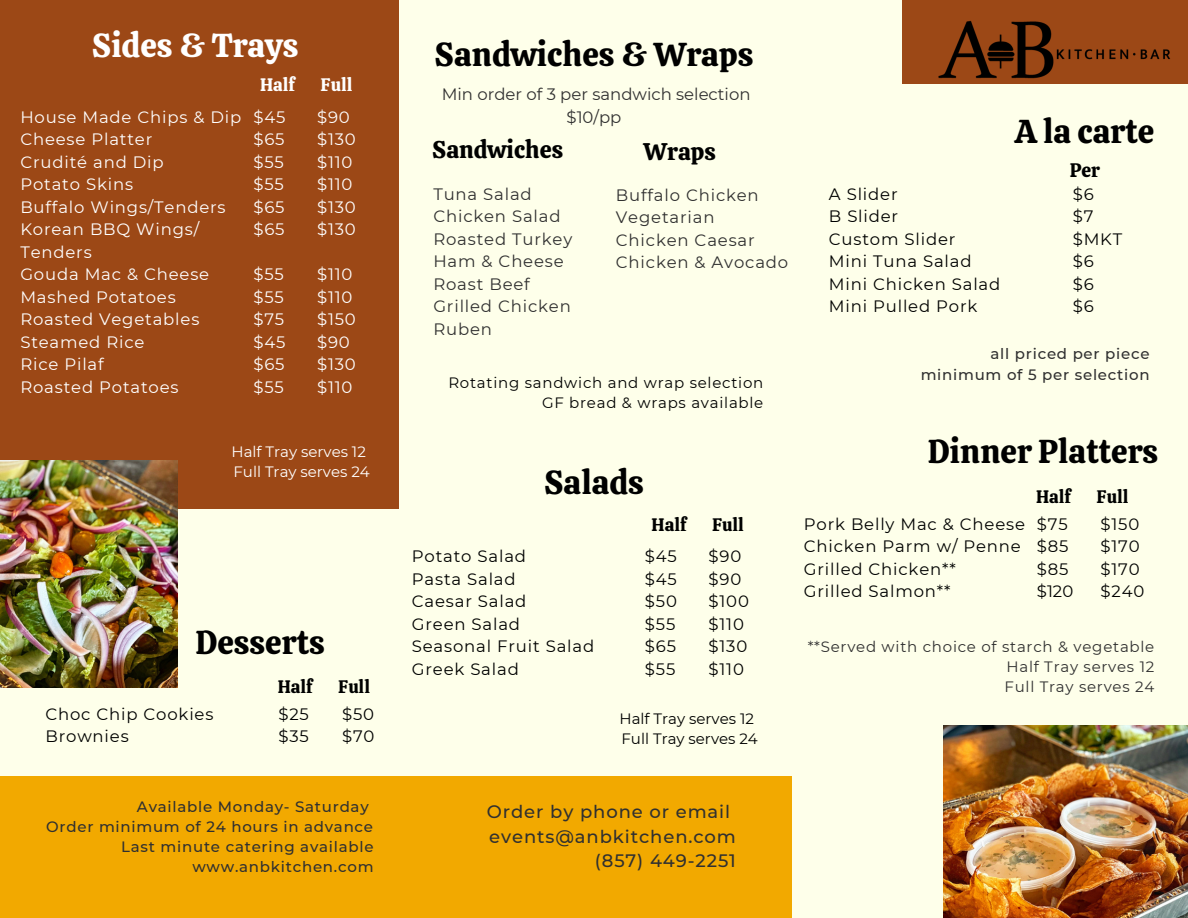
<style>
.page{position:relative;width:1188px;height:918px;background:#feffea}
.page>*{position:absolute;margin:0;border:0;box-sizing:border-box;transform-origin:0 0}
.t1{font:33px "Calistoga";color:#000}
.t2{font:33px "Calistoga";color:#fff}
.t3{font:24px "Calistoga";color:#000}
.t4{font:19.5px "Calistoga";color:#000}
.t5{font:500 18px "Montserrat";letter-spacing:.05em;color:#303030}
.t6{font:18px "Calistoga";color:#000}
.t7{font:18px "Calistoga";color:#fff}
.t8{font:16.5px/22.5px "Montserrat";letter-spacing:.05em;color:#000}
.t9{font:16.5px/22.5px "Montserrat";letter-spacing:.05em;color:#fff}
.t10{font:16.5px/22.5px "Montserrat";letter-spacing:.05em;color:#303030}
.t11{font:16.5px/22.5px "Montserrat";color:#303030;text-align:center}
.t12{font:500 15px "Montserrat";letter-spacing:.05em;color:#303030}
.t13{font:15px "Montserrat";letter-spacing:.05em;color:#303030}
.t14{font:15px "Montserrat";letter-spacing:.05em;color:#000}
.t15{font:15px "Montserrat";color:#fff}
.t16{font:15px "Montserrat";color:#000}
</style>
<div class="page">
<div style="left:0;top:776px;width:792px;height:142px;background:#f2a900"></div>
<img style="left:944px;top:725px;width:244px;height:193px">
<div style="left:0;top:0;width:399px;height:509px;background:#9c4816"></div>
<img style="left:0;top:461px;width:177px;height:226px">
<div style="left:902px;top:0;width:286px;height:84px;background:#9c4816"></div>
<img style="left:938px;top:20px;width:232px;height:59px">
<p class="t2" style="left:92px;top:24px;width:208px">Sides &amp; Trays</p>
<p class="t1" style="left:435px;top:33px;width:320px">Sandwiches &amp; Wraps</p>
<p class="t9" style="left:20px;top:106px;width:223px">House Made Chips &amp; Dip</p>
<p class="t9" style="left:20px;top:128px;width:133px">Cheese Platter</p>
<p class="t9" style="left:20px;top:151px;width:145px">Crudité and Dip</p>
<p class="t9" style="left:20px;top:173px;width:114px">Potato Skins</p>
<p class="t9" style="left:20px;top:196px;width:207px">Buffalo Wings/Tenders</p>
<p class="t9" style="left:20px;top:218px;width:180px">Korean BBQ Wings/<br>Tenders</p>
<p class="t9" style="left:20px;top:263px;width:190px">Gouda Mac &amp; Cheese</p>
<p class="t9" style="left:20px;top:286px;width:157px">Mashed Potatoes</p>
<p class="t9" style="left:20px;top:308px;width:181px">Roasted Vegetables</p>
<p class="t9" style="left:20px;top:331px;width:126px">Steamed Rice</p>
<p class="t9" style="left:20px;top:353px;width:85px">Rice Pilaf</p>
<p class="t9" style="left:20px;top:376px;width:160px">Roasted Potatoes</p>
<p class="t7" style="left:260px;top:73px;width:36px">Half</p>
<p class="t7" style="left:321px;top:73px;width:33px">Full</p>
<p class="t9" style="left:253px;top:106px;width:34px">$45</p>
<p class="t9" style="left:253px;top:128px;width:33px">$65</p>
<p class="t9" style="left:253px;top:151px;width:32px">$55</p>
<p class="t9" style="left:253px;top:173px;width:32px">$55</p>
<p class="t9" style="left:253px;top:196px;width:33px">$65</p>
<p class="t9" style="left:253px;top:218px;width:33px">$65</p>
<p class="t9" style="left:253px;top:263px;width:32px">$55</p>
<p class="t9" style="left:253px;top:286px;width:32px">$55</p>
<p class="t9" style="left:253px;top:308px;width:32px">$75</p>
<p class="t9" style="left:253px;top:331px;width:34px">$45</p>
<p class="t9" style="left:253px;top:353px;width:33px">$65</p>
<p class="t9" style="left:253px;top:376px;width:32px">$55</p>
<p class="t9" style="left:317px;top:106px;width:34px">$90</p>
<p class="t9" style="left:317px;top:128px;width:40px">$130</p>
<p class="t9" style="left:317px;top:151px;width:37px">$110</p>
<p class="t9" style="left:317px;top:173px;width:37px">$110</p>
<p class="t9" style="left:317px;top:196px;width:40px">$130</p>
<p class="t9" style="left:317px;top:218px;width:40px">$130</p>
<p class="t9" style="left:317px;top:263px;width:37px">$110</p>
<p class="t9" style="left:317px;top:286px;width:37px">$110</p>
<p class="t9" style="left:317px;top:308px;width:40px">$150</p>
<p class="t9" style="left:317px;top:331px;width:34px">$90</p>
<p class="t9" style="left:317px;top:353px;width:40px">$130</p>
<p class="t9" style="left:317px;top:376px;width:37px">$110</p>
<p class="t15" style="left:232px;top:442px;width:136px">Half Tray serves 12</p>
<p class="t15" style="left:233px;top:462px;width:138px">Full Tray serves 24</p>
<p class="t1" style="left:195px;top:621px;width:131px">Desserts</p>
<p class="t8" style="left:45px;top:703px;width:170px">Choc Chip Cookies<br>Brownies</p>
<p class="t6" style="left:278px;top:675px;width:36px">Half</p>
<p class="t6" style="left:338px;top:675px;width:33px">Full</p>
<p class="t8" style="left:278px;top:703px;width:32px">$25</p>
<p class="t8" style="left:278px;top:725px;width:32px">$35</p>
<p class="t8" style="left:342px;top:703px;width:34px">$50</p>
<p class="t8" style="left:342px;top:725px;width:34px">$70</p>
<p class="t11" style="left:442px;top:83px;width:310px">Min order of 3 per sandwich selection $10/pp</p>
<p class="t3" style="left:432px;top:134px;width:132px">Sandwiches</p>
<p class="t10" style="left:433px;top:183px;width:100px">Tuna Salad</p>
<p class="t10" style="left:433px;top:205px;width:129px">Chicken Salad</p>
<p class="t10" style="left:433px;top:228px;width:140px">Roasted Turkey<br>Ham &amp; Cheese<br>Roast Beef</p>
<p class="t10" style="left:433px;top:295px;width:139px">Grilled Chicken<br>Ruben</p>
<p class="t3" style="left:644px;top:136px;width:74px">Wraps</p>
<p class="t10" style="left:616px;top:184px;width:144px">Buffalo Chicken</p>
<p class="t10" style="left:616px;top:206px;width:100px">Vegetarian</p>
<p class="t10" style="left:616px;top:229px;width:140px">Chicken Caesar</p>
<p class="t10" style="left:616px;top:251px;width:174px">Chicken &amp; Avocado</p>
<p class="t14" style="left:448px;top:373px;width:316px">Rotating sandwich and wrap selection</p>
<p class="t14" style="left:542px;top:393px;width:223px">GF bread &amp; wraps available</p>
<p class="t1" style="left:544px;top:461px;width:101px">Salads</p>
<p class="t6" style="left:652px;top:513px;width:36px">Half</p>
<p class="t6" style="left:712px;top:513px;width:33px">Full</p>
<p class="t8" style="left:412px;top:545px;width:116px">Potato Salad</p>
<p class="t8" style="left:412px;top:568px;width:105px">Pasta Salad</p>
<p class="t8" style="left:412px;top:590px;width:116px">Caesar Salad</p>
<p class="t8" style="left:412px;top:613px;width:110px">Green Salad</p>
<p class="t8" style="left:412px;top:635px;width:184px">Seasonal Fruit Salad</p>
<p class="t8" style="left:412px;top:658px;width:108px">Greek Salad</p>
<p class="t8" style="left:645px;top:545px;width:34px">$45</p>
<p class="t8" style="left:645px;top:568px;width:34px">$45</p>
<p class="t8" style="left:645px;top:590px;width:34px">$50</p>
<p class="t8" style="left:645px;top:613px;width:32px">$55</p>
<p class="t8" style="left:645px;top:635px;width:33px">$65</p>
<p class="t8" style="left:645px;top:658px;width:32px">$55</p>
<p class="t8" style="left:709px;top:545px;width:34px">$90</p>
<p class="t8" style="left:709px;top:568px;width:34px">$90</p>
<p class="t8" style="left:709px;top:590px;width:42px">$100</p>
<p class="t8" style="left:709px;top:613px;width:37px">$110</p>
<p class="t8" style="left:709px;top:635px;width:40px">$130</p>
<p class="t8" style="left:709px;top:658px;width:37px">$110</p>
<p class="t16" style="left:620px;top:710px;width:136px">Half Tray serves 12</p>
<p class="t16" style="left:622px;top:730px;width:138px">Full Tray serves 24</p>
<p class="t1" style="left:1015px;top:110px;width:141px">A la carte</p>
<p class="t8" style="left:829px;top:183px;width:70px">A Slider</p>
<p class="t8" style="left:829px;top:205px;width:71px">B Slider</p>
<p class="t8" style="left:829px;top:228px;width:128px">Custom Slider</p>
<p class="t8" style="left:829px;top:250px;width:144px">Mini Tuna Salad</p>
<p class="t8" style="left:829px;top:273px;width:173px">Mini Chicken Salad</p>
<p class="t8" style="left:829px;top:295px;width:150px">Mini Pulled Pork</p>
<p class="t4" style="left:1070px;top:158px;width:32px">Per</p>
<p class="t8" style="left:1073px;top:183px;width:23px">$6</p>
<p class="t8" style="left:1073px;top:205px;width:22px">$7</p>
<p class="t8" style="left:1073px;top:228px;width:51px">$MKT</p>
<p class="t8" style="left:1073px;top:250px;width:23px">$6</p>
<p class="t8" style="left:1073px;top:273px;width:23px">$6</p>
<p class="t8" style="left:1073px;top:295px;width:23px">$6</p>
<p class="t12" style="left:991px;top:345px;width:161px">all priced per piece</p>
<p class="t12" style="left:921px;top:365px;width:230px">minimum of 5 per selection</p>
<p class="t1" style="left:928px;top:430px;width:232px">Dinner Platters</p>
<p class="t8" style="left:804px;top:513px;width:223px">Pork Belly Mac &amp; Cheese</p>
<p class="t8" style="left:804px;top:535px;width:219px">Chicken Parm w/ Penne</p>
<p class="t8" style="left:804px;top:558px;width:153px">Grilled Chicken**</p>
<p class="t8" style="left:804px;top:580px;width:148px">Grilled Salmon**</p>
<p class="t6" style="left:1036px;top:485px;width:36px">Half</p>
<p class="t6" style="left:1097px;top:485px;width:33px">Full</p>
<p class="t8" style="left:1037px;top:513px;width:32px">$75</p>
<p class="t8" style="left:1037px;top:535px;width:33px">$85</p>
<p class="t8" style="left:1037px;top:558px;width:33px">$85</p>
<p class="t8" style="left:1037px;top:580px;width:38px">$120</p>
<p class="t8" style="left:1101px;top:513px;width:40px">$150</p>
<p class="t8" style="left:1101px;top:535px;width:41px">$170</p>
<p class="t8" style="left:1101px;top:558px;width:41px">$170</p>
<p class="t8" style="left:1101px;top:580px;width:45px">$240</p>
<p class="t13" style="left:808px;top:637px;width:348px">**Served with choice of starch &amp; vegetable</p>
<p class="t13" style="left:1006px;top:657px;width:149px">Half Tray serves 12</p>
<p class="t13" style="left:1004px;top:678px;width:151px">Full Tray serves 24</p>
<p class="t12" style="left:137px;top:797px;width:233px">Available Monday- Saturday</p>
<p class="t12" style="left:46px;top:817px;width:328px">Order minimum of 24 hours in advance</p>
<p class="t12" style="left:121px;top:838px;width:254px">Last minute catering available</p>
<p class="t12" style="left:192px;top:858px;width:183px">www.anbkitchen.com</p>
<p class="t5" style="left:487px;top:800px;width:245px">Order by phone or email</p>
<p class="t5" style="left:489px;top:825px;width:248px">events@anbkitchen.com</p>
<p class="t5" style="left:595px;top:850px;width:142px">(857) 449-2251</p>
</div>
